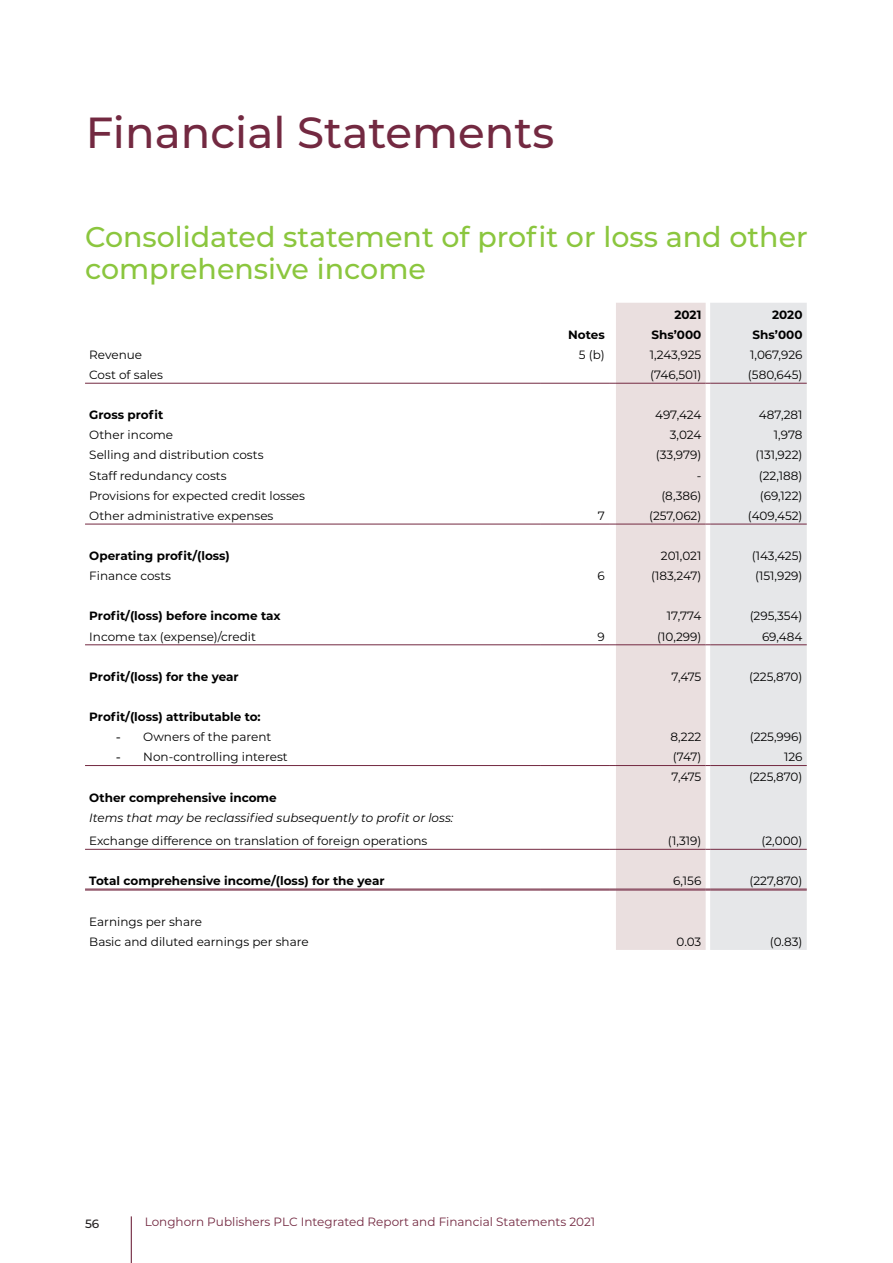
<style>
.page{position:relative;width:893px;height:1263px;background:#fff}
.page>*{position:absolute;margin:0;border:0;box-sizing:border-box;transform-origin:0 0}
.t1{font:500 43.5px "Montserrat";color:#732941}
.t2{font:500 28.5px/31.5px "Montserrat";color:#8bc63e}
.t3{font:12px/20.1px "Montserrat";color:#000}
.t4{font:700 12px "Montserrat";color:#000}
.t5{font:12px "Montserrat";color:#732941}
.t6{font:italic 12px "Montserrat";color:#000}
.t7{font:500 12px "Montserrat";color:#231f20}
.s1{font-family:"Georgia"}
</style>
<div class="page">
<hr style="left:131px;top:1216px;width:1px;height:47px;background:#732941">
<div style="left:616px;top:303px;width:90px;height:647px;background:#eadfdf"></div>
<div style="left:710px;top:303px;width:97px;height:647px;background:#e6e7e9"></div>
<hr style="left:85px;top:383px;width:455px;height:1px;background:#732941">
<hr style="left:540px;top:383px;width:69px;height:1px;background:#732941">
<hr style="left:616px;top:383px;width:90px;height:1px;background:#732941">
<hr style="left:710px;top:383px;width:97px;height:1px;background:#732941">
<hr style="left:85px;top:524px;width:455px;height:1px;background:#732941">
<hr style="left:540px;top:524px;width:69px;height:1px;background:#732941">
<hr style="left:616px;top:524px;width:90px;height:1px;background:#732941">
<hr style="left:710px;top:524px;width:97px;height:1px;background:#732941">
<hr style="left:85px;top:644px;width:455px;height:1px;background:#732941">
<hr style="left:540px;top:644px;width:69px;height:1px;background:#732941">
<hr style="left:616px;top:644px;width:90px;height:1px;background:#732941">
<hr style="left:710px;top:644px;width:97px;height:1px;background:#732941">
<hr style="left:85px;top:765px;width:455px;height:1px;background:#732941">
<hr style="left:540px;top:765px;width:69px;height:1px;background:#732941">
<hr style="left:616px;top:765px;width:90px;height:1px;background:#732941">
<hr style="left:710px;top:765px;width:97px;height:1px;background:#732941">
<hr style="left:85px;top:849px;width:455px;height:1px;background:#732941">
<hr style="left:540px;top:849px;width:69px;height:1px;background:#732941">
<hr style="left:616px;top:849px;width:90px;height:1px;background:#732941">
<hr style="left:710px;top:849px;width:97px;height:1px;background:#732941">
<hr style="left:85px;top:889px;width:455px;height:1px;background:#732941">
<hr style="left:85px;top:890px;width:455px;height:1px;background:#732941">
<hr style="left:540px;top:889px;width:69px;height:1px;background:#732941">
<hr style="left:540px;top:890px;width:69px;height:1px;background:#732941">
<svg style="left:609px;top:889px;width:7px;height:2px"></svg>
<hr style="left:616px;top:889px;width:90px;height:1px;background:#732941">
<hr style="left:616px;top:890px;width:90px;height:1px;background:#732941">
<hr style="left:710px;top:889px;width:97px;height:1px;background:#732941">
<hr style="left:710px;top:890px;width:97px;height:1px;background:#732941">
<h1 class="t1" style="left:86px;top:103px;width:470px">Financial Statements</h1>
<h2 class="t2" style="left:85px;top:220px;width:724px">Consolidated statement of profit or loss and other comprehensive income</h2>
<p class="t4" style="left:674px;top:306px;width:28px">2021</p>
<p class="t4" style="left:772px;top:306px;width:32px">2020</p>
<p class="t4" style="left:568px;top:326px;width:38px">Notes</p>
<p class="t4" style="left:651px;top:326px;width:51px">Shs’000</p>
<p class="t4" style="left:753px;top:326px;width:51px">Shs’000</p>
<p class="t3" style="left:89px;top:344px;width:54px">Revenue</p>
<p class="t3" style="left:579px;top:344px;width:27px">5 (b)</p>
<p class="t3" style="left:650px;top:344px;width:53px">1,243,925</p>
<p class="t3" style="left:750px;top:344px;width:54px">1,067,926</p>
<p class="t3" style="left:89px;top:364px;width:75px">Cost of sales</p>
<p class="t3" style="left:650px;top:364px;width:53px">(746,501)</p>
<p class="t3" style="left:748px;top:364px;width:56px">(580,645)</p>
<p class="t4" style="left:89px;top:406px;width:75px">Gross profit</p>
<p class="t3" style="left:655px;top:404px;width:48px">497,424</p>
<p class="t3" style="left:759px;top:404px;width:45px">487,281</p>
<p class="t3" style="left:89px;top:425px;width:85px">Other income</p>
<p class="t3" style="left:670px;top:425px;width:33px">3,024</p>
<p class="t3" style="left:774px;top:425px;width:30px">1,978</p>
<p class="t3" style="left:89px;top:445px;width:176px">Selling and distribution costs</p>
<p class="t3" style="left:656px;top:445px;width:47px">(33,979)</p>
<p class="t3" style="left:756px;top:445px;width:48px">(131,922)</p>
<p class="t3" style="left:89px;top:465px;width:139px">Staff redundancy costs</p>
<p class="t3" style="left:697px;top:465px;width:6px">-</p>
<p class="t3" style="left:759px;top:465px;width:45px">(22,188)</p>
<p class="t3" style="left:89px;top:485px;width:217px">Provisions for expected credit losses</p>
<p class="t3" style="left:661px;top:485px;width:42px">(8,386)</p>
<p class="t3" style="left:760px;top:485px;width:44px">(69,122)</p>
<p class="t3" style="left:89px;top:505px;width:186px">Other administrative expenses</p>
<p class="t3" style="left:598px;top:505px;width:9px">7</p>
<p class="t3" style="left:649px;top:505px;width:54px">(257,062)</p>
<p class="t3" style="left:748px;top:505px;width:56px">(409,452)</p>
<p class="t4" style="left:89px;top:547px;width:142px">Operating profit/(loss)</p>
<p class="t3" style="left:661px;top:545px;width:42px">201,021</p>
<p class="t3" style="left:752px;top:545px;width:52px">(143,425)</p>
<p class="t3" style="left:89px;top:565px;width:83px">Finance costs</p>
<p class="t3" style="left:597px;top:565px;width:9px">6</p>
<p class="t3" style="left:651px;top:565px;width:52px">(183,247)</p>
<p class="t3" style="left:755px;top:565px;width:49px">(151,929)</p>
<p class="t4" style="left:89px;top:607px;width:193px">Profit/(loss) before income tax</p>
<p class="t3" style="left:667px;top:606px;width:36px">17,774</p>
<p class="t3" style="left:750px;top:606px;width:54px">(295,354)</p>
<p class="t3" style="left:89px;top:626px;width:168px">Income tax (expense)/credit</p>
<p class="t3" style="left:597px;top:626px;width:9px">9</p>
<p class="t3" style="left:657px;top:626px;width:46px">(10,299)</p>
<p class="t3" style="left:762px;top:626px;width:42px">69,484</p>
<p class="t4" style="left:89px;top:668px;width:151px">Profit/(loss) for the year</p>
<p class="t3" style="left:672px;top:666px;width:31px">7,475</p>
<p class="t3" style="left:749px;top:666px;width:55px">(225,870)</p>
<p class="t4" style="left:89px;top:708px;width:173px">Profit/(loss) attributable to:</p>
<p class="t3" style="left:116px;top:726px;width:157px"><span class="s1">-</span> Owners of the parent</p>
<p class="t3" style="left:670px;top:726px;width:32px">8,222</p>
<p class="t3" style="left:750px;top:726px;width:54px">(225,996)</p>
<p class="t3" style="left:116px;top:746px;width:173px"><span class="s1">-</span> Non-controlling interest</p>
<p class="t3" style="left:673px;top:746px;width:30px">(747)</p>
<p class="t3" style="left:784px;top:746px;width:20px">126</p>
<p class="t3" style="left:672px;top:767px;width:31px">7,475</p>
<p class="t3" style="left:749px;top:767px;width:55px">(225,870)</p>
<p class="t4" style="left:89px;top:789px;width:189px">Other comprehensive income</p>
<p class="t6" style="left:89px;top:809px;width:366px">Items that may be reclassified subsequently to profit or loss:</p>
<p class="t3" style="left:89px;top:830px;width:340px">Exchange difference on translation of foreign operations</p>
<p class="t3" style="left:668px;top:830px;width:35px">(1,319)</p>
<p class="t3" style="left:761px;top:830px;width:43px">(2,000)</p>
<p class="t4" style="left:89px;top:872px;width:297px">Total comprehensive income/(loss) for the year</p>
<p class="t3" style="left:673px;top:870px;width:30px">6,156</p>
<p class="t3" style="left:749px;top:870px;width:55px">(227,870)</p>
<p class="t3" style="left:89px;top:911px;width:221px">Earnings per share<br>Basic and diluted earnings per share</p>
<p class="t3" style="left:677px;top:931px;width:26px">0.03</p>
<p class="t3" style="left:770px;top:931px;width:34px">(0.83)</p>
<p class="t7" style="left:85px;top:1215px;width:16px">56</p>
<p class="t5" style="left:145px;top:1213px;width:452px">Longhorn Publishers PLC Integrated Report and Financial Statements 2021</p>
</div>
